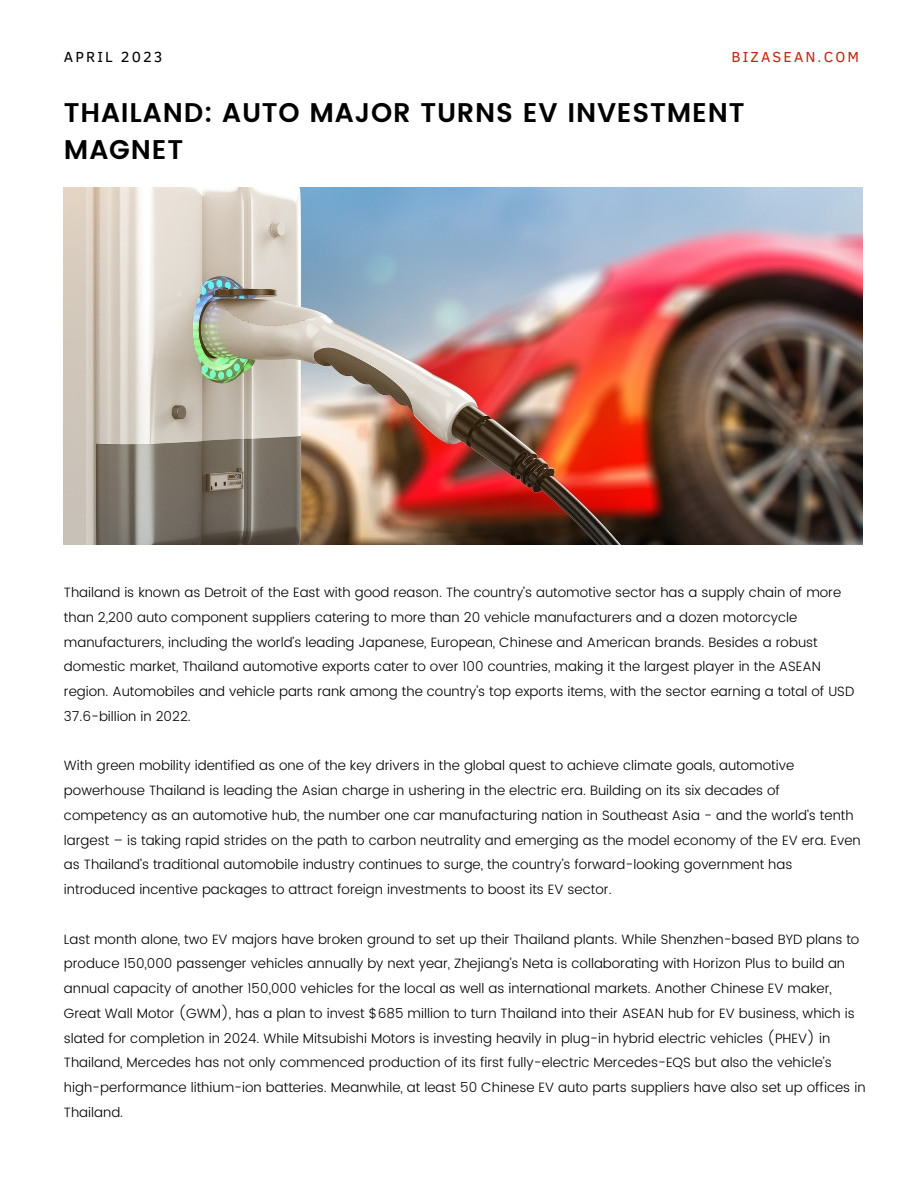
<style>
.page{position:relative;width:918px;height:1188px;background:#fff}
.page>*{position:absolute;margin:0;border:0;box-sizing:border-box;transform-origin:0 0}
.t1{font:600 27px/37.2px "Poppins";letter-spacing:.03em;color:#000}
.t2{font:15px "Clear Sans";letter-spacing:.14em;color:#000}
.t3{font:14.85px "Clear Sans";letter-spacing:.14em;color:#c12711}
.t4{font:300 13.5px/24.8px "Poppins";color:#000}
</style>
<div class="page">
<img style="left:64px;top:188px;width:799px;height:356px">
<p class="t2" style="left:64px;top:45px;width:100px">APRIL 2023</p>
<p class="t3" style="left:732px;top:46px;width:129px">BIZASEAN.COM</p>
<h1 class="t1" style="left:64px;top:94px;width:682px">THAILAND: AUTO MAJOR TURNS EV INVESTMENT<br>MAGNET</h1>
<p class="t4" style="left:64px;top:580px;width:792px">Thailand is known as Detroit of the East with good reason. The country’s automotive sector has a supply chain of more than 2,200 auto component suppliers catering to more than 20 vehicle manufacturers and a dozen motorcycle manufacturers, including the world’s leading Japanese, European, Chinese and American brands. Besides a robust domestic market, Thailand automotive exports cater to over 100 countries, making it the largest player in the ASEAN region. Automobiles and vehicle parts rank among the country's top exports items, with the sector earning a total of USD 37.6-billion in 2022.</p>
<p class="t4" style="left:64px;top:753px;width:798px">With green mobility identified as one of the key drivers in the global quest to achieve climate goals, automotive powerhouse Thailand is leading the Asian charge in ushering in the electric era. Building on its six decades of competency as an automotive hub, the number one car manufacturing nation in Southeast Asia - and the world’s tenth largest – is taking rapid strides on the path to carbon neutrality and emerging as the model economy of the EV era. Even as Thailand’s traditional automobile industry continues to surge, the country’s forward-looking government has introduced incentive packages to attract foreign investments to boost its EV sector.</p>
<p class="t4" style="left:64px;top:927px;width:803px">Last month alone, two EV majors have broken ground to set up their Thailand plants. While Shenzhen-based BYD plans to produce 150,000 passenger vehicles annually by next year, Zhejiang’s Neta is collaborating with Horizon Plus to build an annual capacity of another 150,000 vehicles for the local as well as international markets. Another Chinese EV maker, Great Wall Motor (GWM), has a plan to invest $685 million to turn Thailand into their ASEAN hub for EV business, which is slated for completion in 2024. While Mitsubishi Motors is investing heavily in plug-in hybrid electric vehicles (PHEV) in Thailand, Mercedes has not only commenced production of its first fully-electric Mercedes-EQS but also the vehicle’s high-performance lithium-ion batteries. Meanwhile, at least 50 Chinese EV auto parts suppliers have also set up offices in Thailand.</p>
</div>
